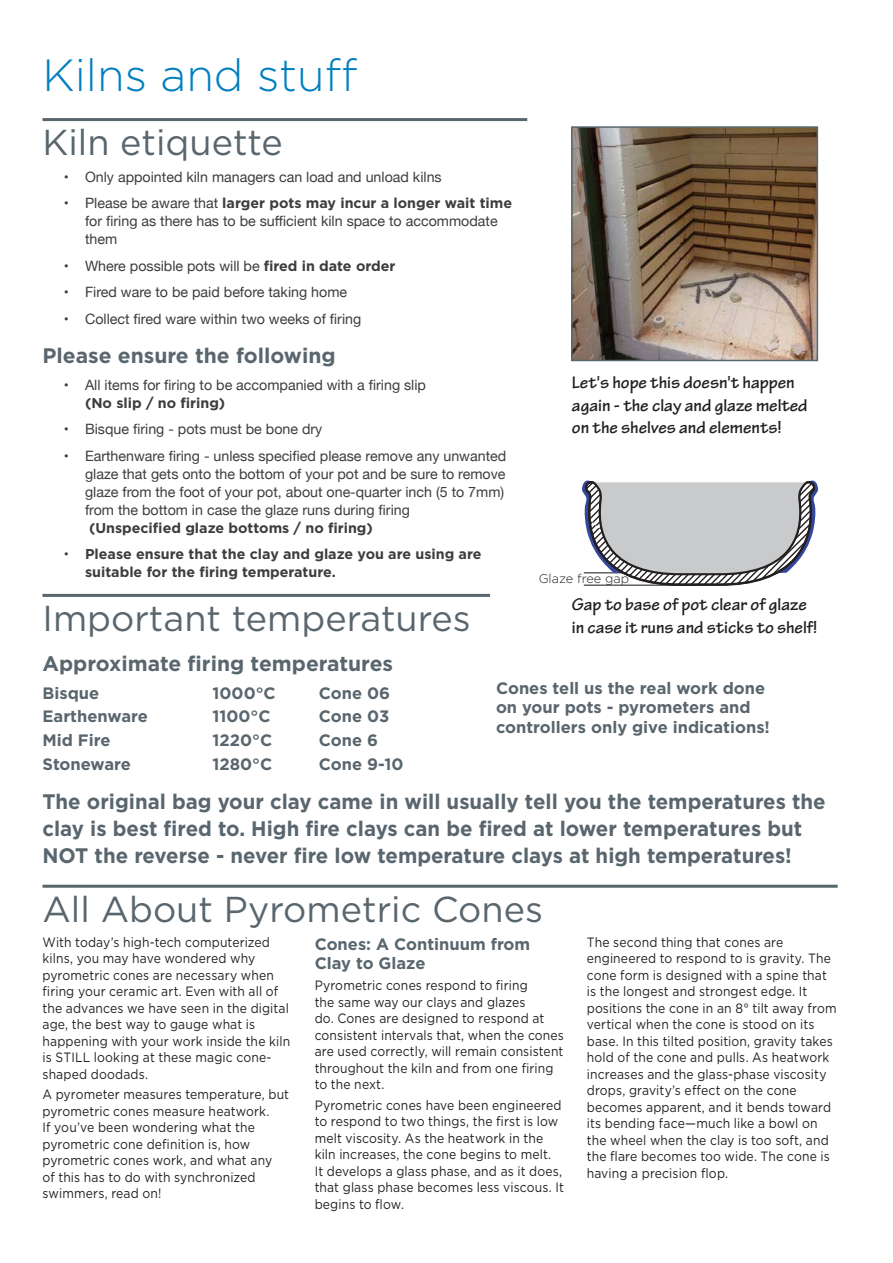
<style>
.page{position:relative;width:893px;height:1263px;background:#fff}
.page>*{position:absolute;margin:0;border:0;box-sizing:border-box;transform-origin:0 0}
.t1{font:300 45px "Gotham";color:#007fbf}
.t2{font:36px "Gotham";color:#59666e}
.t3{font:700 21px/27px "Gotham";color:#59666e}
.t4{font:700 18px/22.5px "Tekton Pro";color:#231f20}
.t5{font:700 16.5px/19.5px "Gotham";color:#59666e}
.t6{font:14.25px/18px "Helvetica Neue";color:#3d3d3d}
.t7{font:700 14.25px/18px "Gotham";color:#3d3d3d}
.t8{font:13.5px/16.5px "Gotham";letter-spacing:.01em;color:#231f20;scale:.9 1}
.t9{font:300 12.75px "Gotham";color:#231f20}
.s1{font-family:"Helvetica Neue";font-weight:400}
.s2{font-family:"Gotham";font-weight:700}
</style>
<div class="page">
<hr style="left:43px;top:118px;width:484px;height:3px;background:#59666e">
<hr style="left:43px;top:594px;width:447px;height:3px;background:#59666e">
<hr style="left:43px;top:885px;width:795px;height:3px;background:#59666e">
<img style="left:574px;top:129px;width:241px;height:229px">
<div style="left:571px;top:126px;width:247px;height:235px;border:2px solid #59666e"></div>
<svg style="left:582px;top:480px;width:236px;height:106px"></svg>
<h1 class="t1" style="left:43px;top:47px;width:316px">Kilns and stuff</h1>
<h2 class="t2" style="left:43px;top:119px;width:242px">Kiln etiquette</h2>
<p class="t6" style="left:64px;top:168px;width:379px">• Only appointed kiln managers can load and unload kilns</p>
<p class="t7" style="left:64px;top:194px;width:450px"><span class="s1">• Please be aware that</span> larger pots may incur a longer wait time</p>
<p class="t6" style="left:85px;top:213px;width:414px">for firing as there has to be sufficient kiln space to accommodate them</p>
<p class="t6" style="left:64px;top:257px;width:333px">• Where possible pots will be <span class="s2">fired in date order</span></p>
<p class="t6" style="left:64px;top:284px;width:285px">• Fired ware to be paid before taking home</p>
<p class="t6" style="left:64px;top:310px;width:299px">• Collect fired ware within two weeks of firing</p>
<h3 class="t3" style="left:43px;top:342px;width:295px">Please ensure the following</h3>
<p class="t6" style="left:64px;top:377px;width:364px">• All items for firing to be accompanied with a firing slip</p>
<p class="t7" style="left:85px;top:394px;width:142px">(No slip / no firing)</p>
<p class="t6" style="left:64px;top:421px;width:260px">• Bisque firing - pots must be bone dry</p>
<p class="t6" style="left:85px;top:448px;width:423px;text-indent:-21px">• Earthenware firing - unless specified please remove any unwanted glaze that gets onto the bottom of your pot and be sure to remove glaze from the foot of your pot, about one-quarter inch (5 to 7mm) from the bottom in case the glaze runs during firing</p>
<p class="t7" style="left:89px;top:519px;width:285px">(Unspecified glaze bottoms / no firing)</p>
<p class="t7" style="left:85px;top:545px;width:398px;text-indent:-21px"><span class="s1">•</span> Please ensure that the clay and glaze you are using are suitable for the firing temperature.</p>
<h2 class="t2" style="left:43px;top:595px;width:430px">Important temperatures</h2>
<h3 class="t3" style="left:43px;top:650px;width:352px">Approximate firing temperatures</h3>
<p class="t5" style="left:43px;top:683px;width:58px">Bisque</p>
<p class="t5" style="left:213px;top:683px;width:65px">1000°C</p>
<p class="t5" style="left:319px;top:683px;width:73px">Cone 06</p>
<p class="t5" style="left:43px;top:707px;width:107px">Earthenware</p>
<p class="t5" style="left:213px;top:707px;width:60px">1100°C</p>
<p class="t5" style="left:319px;top:707px;width:72px">Cone 03</p>
<p class="t5" style="left:43px;top:730px;width:69px">Mid Fire</p>
<p class="t5" style="left:213px;top:730px;width:61px">1220°C</p>
<p class="t5" style="left:319px;top:730px;width:61px">Cone 6</p>
<p class="t5" style="left:43px;top:754px;width:90px">Stoneware</p>
<p class="t5" style="left:213px;top:754px;width:61px">1280°C</p>
<p class="t5" style="left:319px;top:754px;width:86px">Cone 9-10</p>
<h3 class="t4" style="left:572px;top:371px;width:237px">Let's hope this doesn't happen again - the clay and glaze melted on the shelves and elements!</h3>
<p class="t9" style="left:539px;top:570px;width:92px">Glaze free gap</p>
<h3 class="t4" style="left:572px;top:594px;width:247px">Gap to base of pot clear of glaze in case it runs and sticks to shelf!</h3>
<p class="t5" style="left:496px;top:678px;width:275px">Cones tell us the real work done on your pots - pyrometers and controllers only give indications!</p>
<h3 class="t3" style="left:43px;top:788px;width:785px">The original bag your clay came in will usually tell you the temperatures the clay is best fired to. High fire clays can be fired at lower temperatures but<br>NOT the reverse - never fire low temperature clays at high temperatures!</h3>
<h2 class="t2" style="left:43px;top:886px;width:502px">All About Pyrometric Cones</h2>
<p class="t8" style="left:43px;top:933px;width:277px">With today’s high-tech computerized kilns, you may have wondered why pyrometric cones are necessary when firing your ceramic art. Even with all of the advances we have seen in the digital age, the best way to gauge what is happening with your work inside the kiln is STILL looking at these magic cone&shy;shaped doodads.</p>
<p class="t8" style="left:43px;top:1086px;width:276px">A pyrometer measures temperature, but pyrometric cones measure heatwork.<br>If you’ve been wondering what the pyrometric cone definition is, how pyrometric cones work, and what any<br>of this has to do with synchronized swimmers, read on!</p>
<p class="t5" style="left:315px;top:934px;width:217px">Cones: A Continuum from<br>Clay to Glaze</p>
<p class="t8" style="left:315px;top:977px;width:279px">Pyrometric cones respond to firing<br>the same way our clays and glazes<br>do. Cones are designed to respond at consistent intervals that, when the cones are used correctly, will remain consistent throughout the kiln and from one firing to the next.</p>
<p class="t8" style="left:315px;top:1096px;width:279px">Pyrometric cones have been engineered to respond to two things, the first is low melt viscosity. As the heatwork in the kiln increases, the cone begins to melt.<br>It develops a glass phase, and as it does, that glass phase becomes less viscous. It begins to flow.</p>
<p class="t8" style="left:587px;top:933px;width:279px">The second thing that cones are engineered to respond to is gravity. The cone form is designed with a spine that is the longest and strongest edge. It positions the cone in an 8° tilt away from vertical when the cone is stood on its base. In this tilted position, gravity takes hold of the cone and pulls. As heatwork increases and the glass-phase viscosity drops, gravity’s effect on the cone becomes apparent, and it bends toward its bending face—much like a bowl on the wheel when the clay is too soft, and the flare becomes too wide. The cone is having a precision flop.</p>
</div>
